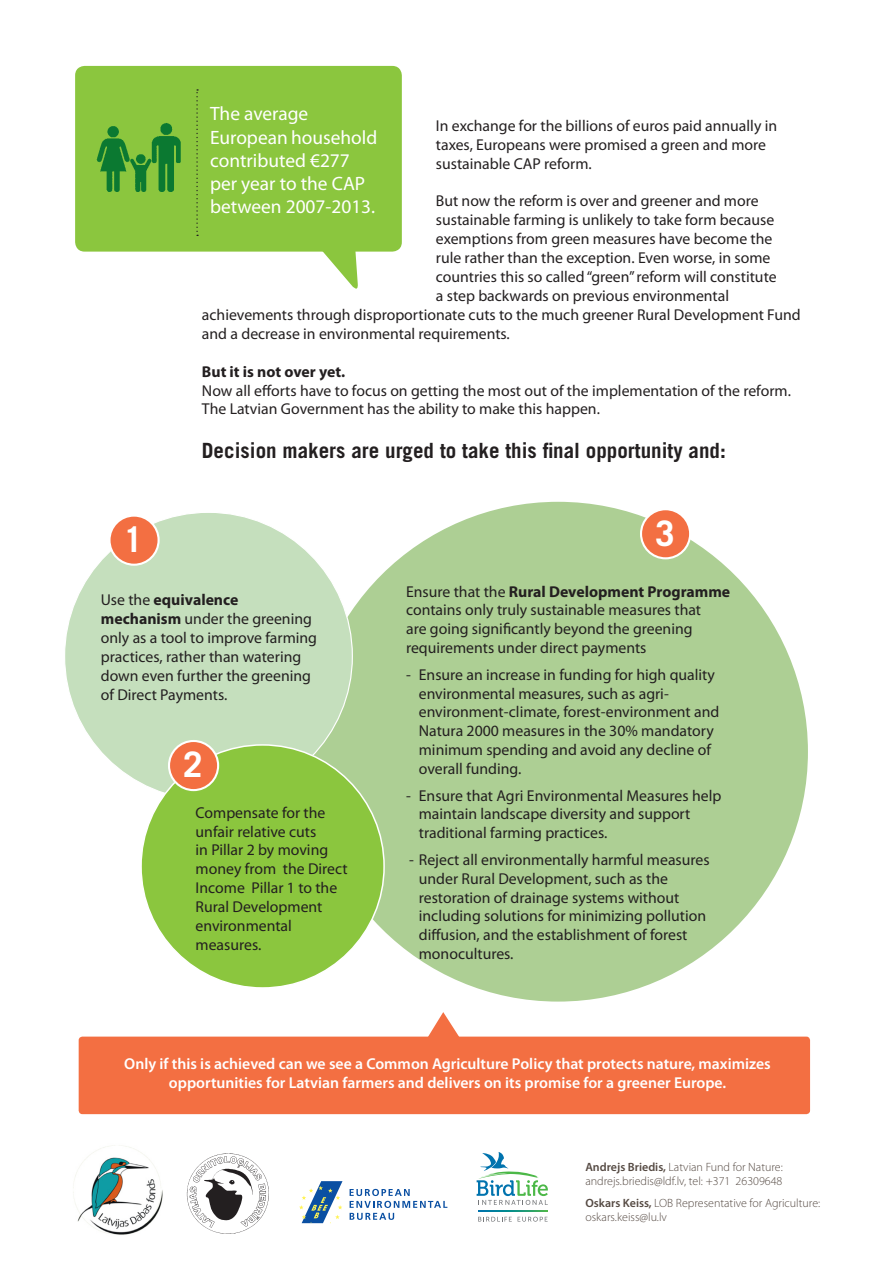
<style>
.page{position:relative;width:893px;height:1263px;background:#fff}
.page>*{position:absolute;margin:0;border:0;box-sizing:border-box;transform-origin:0 0}
.t1{font:700 35.1px "Trade Gothic";color:#fff}
.t2{font:700 21px "Trade Gothic";color:#231f20}
.t3{font:19.35px/23.2px "Myriad Pro";color:#fff}
.t4{font:15.75px/18.9px "Myriad Pro";color:#231f20}
.t5{font:600 15.75px/18.9px "Myriad Pro";color:#fff;text-align:center}
.t6{font:700 15.75px "Myriad Pro";color:#231f20}
.t7{font:300 12px "Myriad Pro";color:#554a43}
.s1{font-weight:700}
.s2{font-weight:600}
</style>
<div class="page">
<div style="left:75px;top:66px;width:327px;height:186px;background:#8bc63e;border-radius:10px"></div>
<svg style="left:313px;top:251px;width:45px;height:38px"></svg>
<img style="left:96px;top:123px;width:85px;height:68px">
<svg style="left:196px;top:89px;width:2px;height:147px"></svg>
<div style="left:79px;top:1036px;width:731px;height:78px;background:#f36f42;border-radius:4px"></div>
<svg style="left:425px;top:1012px;width:38px;height:25px"></svg>
<div style="left:308px;top:502px;width:500px;height:499px;background:#adcf94;border-radius:50%"></div>
<div style="left:65px;top:512px;width:287px;height:288px;background:#c5dfbd;border-radius:50%"></div>
<div style="left:141px;top:745px;width:243px;height:243px;background:#8bc63e;border-radius:50%"></div>
<div style="left:109px;top:516px;width:50px;height:49px;background:#f36f42;border-radius:50%"></div>
<div style="left:108px;top:514px;width:52px;height:52px;border:2px solid #fff;border-radius:50%"></div>
<div style="left:169px;top:741px;width:49px;height:49px;background:#f36f42;border-radius:50%"></div>
<div style="left:168px;top:740px;width:51px;height:51px;border:2px solid #fff;border-radius:50%"></div>
<div style="left:641px;top:509px;width:49px;height:49px;background:#f36f42;border-radius:50%"></div>
<div style="left:640px;top:508px;width:51px;height:51px;border:2px solid #fff;border-radius:50%"></div>
<img style="left:187px;top:1154px;width:82px;height:80px">
<svg style="left:299px;top:1181px;width:43px;height:42px"></svg>
<svg style="left:350px;top:1189px;width:97px;height:31px"></svg>
<svg style="left:478px;top:1211px;width:69px;height:1px"></svg>
<svg style="left:477px;top:1152px;width:71px;height:53px"></svg>
<svg style="left:478px;top:1217px;width:34px;height:4px"></svg>
<svg style="left:518px;top:1217px;width:30px;height:4px"></svg>
<img style="left:73px;top:1145px;width:90px;height:90px">
<p class="t1" style="left:124px;top:518px;width:21px">1</p>
<p class="t3" style="left:210px;top:102px;width:169px">The average<br>European household contributed €277 per year to the CAP between 2007-2013.</p>
<p class="t4" style="left:436px;top:116px;width:343px">In exchange for the billions of euros paid annually in taxes, Europeans were promised a green and more sustainable CAP reform.</p>
<p class="t4" style="left:436px;top:191px;width:324px">But now the reform is over and greener and more</p>
<p class="t4" style="left:436px;top:210px;width:340px">sustainable farming is unlikely to take form because</p>
<p class="t4" style="left:436px;top:229px;width:338px">exemptions from green measures have become the</p>
<p class="t4" style="left:436px;top:248px;width:336px">rule rather than the exception. Even worse, in some</p>
<p class="t4" style="left:436px;top:267px;width:342px">countries this so called “green” reform will constitute</p>
<p class="t4" style="left:436px;top:286px;width:295px">a step backwards on previous environmental</p>
<p class="t4" style="left:202px;top:305px;width:600px">achievements through disproportionate cuts to the much greener Rural Development Fund</p>
<p class="t4" style="left:202px;top:324px;width:309px">and a decrease in environmental requirements.</p>
<p class="t6" style="left:202px;top:361px;width:145px">But it is not over yet.</p>
<p class="t4" style="left:202px;top:380px;width:590px">Now all efforts have to focus on getting the most out of the implementation of the reform.<br>The Latvian Government has the ability to make this happen.</p>
<p class="t2" style="left:202px;top:438px;width:525px">Decision makers are urged to take this final opportunity and:</p>
<p class="t1" style="left:655px;top:512px;width:21px">3</p>
<p class="t4" style="left:101px;top:590px;width:218px">Use the <span class="s1">equivalence mechanism</span> under the greening only as a tool to improve farming practices, rather than watering down even further the greening of Direct Payments.</p>
<p class="t1" style="left:183px;top:743px;width:21px">2</p>
<p class="t4" style="left:196px;top:803px;width:153px">Compensate for the unfair relative cuts<br>in Pillar 2 by moving money from the Direct<br>Income Pillar 1 to the<br>Rural Development environmental measures.</p>
<p class="t4" style="left:406px;top:581px;width:326px">Ensure that the <span class="s1">Rural Development Programme </span>contains only truly sustainable measures that<br>are going significantly beyond the greening requirements under direct payments</p>
<p class="t4" style="left:419px;top:665px;width:302px;text-indent:-13px">- Ensure an increase in funding for high quality environmental measures, such as agri&shy;environment-climate, forest-environment and Natura 2000 measures in the 30% mandatory minimum spending and avoid any decline of overall funding.</p>
<p class="t4" style="left:419px;top:785px;width:304px;text-indent:-13px">- Ensure that Agri Environmental Measures help maintain landscape diversity and support traditional farming practices.</p>
<p class="t4" style="left:419px;top:850px;width:292px;text-indent:-10px">- Reject all environmentally harmful measures under Rural Development, such as the restoration of drainage systems without including solutions for minimizing pollution diffusion, and the establishment of forest monocultures.</p>
<p class="t5" style="left:124px;top:1053px;width:648px">Only if this is achieved can we see a Common Agriculture Policy that protects nature, maximizes opportunities for Latvian farmers and delivers on its promise for a greener Europe.</p>
<p class="t7" style="left:585px;top:1159px;width:199px"><span class="s2">Andrejs Briedis,</span> Latvian Fund for Nature:</p>
<p class="t7" style="left:585px;top:1174px;width:199px">andrejs.briedis@ldf.lv, tel: +371 26309648</p>
<p class="t7" style="left:585px;top:1196px;width:236px"><span class="s2">Oskars Keiss,</span> LOB Representative for Agriculture:</p>
<p class="t7" style="left:585px;top:1210px;width:83px">oskars.keiss@lu.lv</p>
</div>
